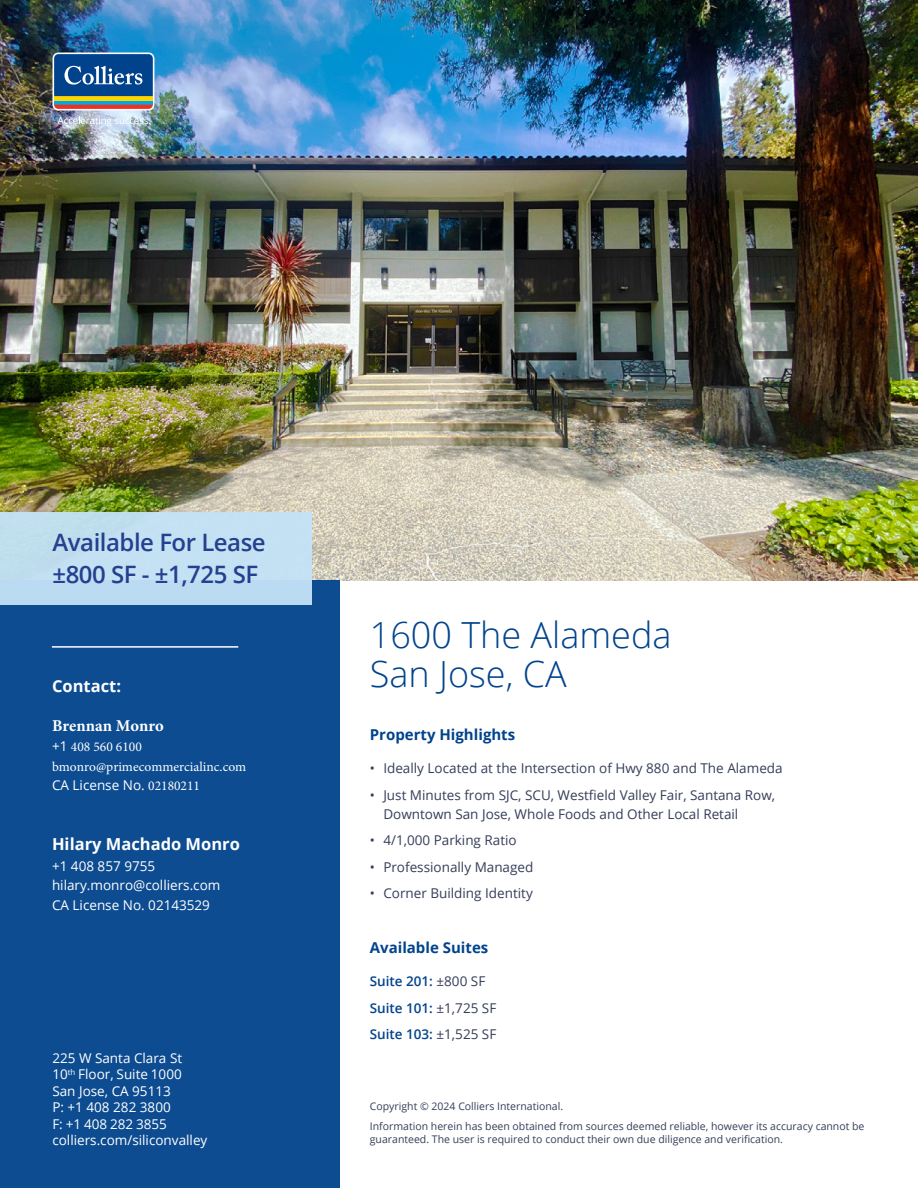
<style>
.page{position:relative;width:918px;height:1188px;background:#fff}
.page>*{position:absolute;margin:0;border:0;box-sizing:border-box;transform-origin:0 0}
.t1{font:300 36px/39px "Open Sans";color:#00438c}
.t2{font:600 24px/31.5px "Open Sans";letter-spacing:-.02em;color:#25408f}
.t3{font:700 16.5px "Open Sans";color:#fff}
.t4{font:700 16.5px "Minion Pro";color:#fff}
.t5{font:700 15px "Open Sans";color:#00438c}
.t6{font:13.5px/19.5px "Open Sans";color:#353e59}
.t7{font:13.5px/16.5px "Open Sans";color:#fff}
.t8{font:600 13.5px/26.2px "Open Sans";color:#00438c}
.t9{font:13.5px/19.4px "Minion Pro";color:#fff}
.t10{font:10.5px/20.1px "Open Sans";color:#353e59}
.s1{font-family:"Open Sans"}
.s2{font-family:"Minion Pro"}
.s3{font-weight:400;color:#353e59}
</style>
<div class="page">
<img style="left:0;top:0;width:918px;height:580px">
<div style="left:53px;top:53px;width:101px;height:58px;background:#fff;border-radius:6px"></div>
<div style="left:54px;top:100px;width:99px;height:5px;background:#00a8e4"></div>
<svg style="left:54px;top:96px;width:99px;height:4px"></svg>
<svg style="left:54px;top:105px;width:99px;height:4px"></svg>
<svg style="left:54px;top:54px;width:99px;height:42px;background:#1d5899"></svg>
<svg style="left:58px;top:117px;width:92px;height:9px"></svg>
<div style="left:0;top:580px;width:340px;height:608px;background:#0d4c91"></div>
<hr style="left:52px;top:646px;width:186px;height:2px;background:#fff">
<div style="left:0;top:512px;width:312px;height:93px;background:#c4e3f8"></div>
<h2 class="t2" style="left:52px;top:527px;width:215px">Available For Lease ±800 SF - ±1,725 SF</h2>
<p class="t3" style="left:52px;top:675px;width:71px">Contact:</p>
<p class="t4" style="left:52px;top:714px;width:113px">Brennan Monro</p>
<p class="t9" style="left:52px;top:738px;width:196px"><span class="s1">+1</span> 408 560 6100 bmonro@primecommercialinc.com</p>
<p class="t7" style="left:52px;top:777px;width:150px">CA License No. <span class="s2">02180211</span></p>
<p class="t3" style="left:52px;top:832px;width:189px">Hilary Machado Monro</p>
<p class="t7" style="left:52px;top:856px;width:170px;line-height:19.5px">+1 408 857 9755 hilary.monro@colliers.com<br>CA License No. 02143529</p>
<p class="t7" style="left:52px;top:1049px;width:157px">225 W Santa Clara St<br>10<sup>th</sup> Floor, Suite 1000<br>San Jose, CA 95113<br>P: +1 408 282 3800<br>F: +1 408 282 3855 colliers.com/siliconvalley</p>
<h1 class="t1" style="left:370px;top:615px;width:303px">1600 The Alameda<br>San Jose, CA</h1>
<p class="t5" style="left:370px;top:724px;width:147px">Property Highlights</p>
<p class="t6" style="left:370px;top:758px;width:414px">• Ideally Located at the Intersection of Hwy 880 and The Alameda</p>
<p class="t6" style="left:383px;top:785px;width:393px;text-indent:-14px">• Just Minutes from SJC, SCU, Westfield Valley Fair, Santana Row,<br>Downtown San Jose, Whole Foods and Other Local Retail</p>
<p class="t6" style="left:370px;top:830px;width:148px">• 4/1,000 Parking Ratio</p>
<p class="t6" style="left:370px;top:857px;width:165px">• Professionally Managed</p>
<p class="t6" style="left:370px;top:883px;width:164px">• Corner Building Identity</p>
<p class="t5" style="left:370px;top:937px;width:120px">Available Suites</p>
<p class="t8" style="left:370px;top:968px;width:128px">Suite 201: <span class="s3">±800 SF<br></span>Suite 101: <span class="s3">±1,725 SF<br></span>Suite 103: <span class="s3">±1,525 SF</span></p>
<p class="t10" style="left:370px;top:1096px;width:496px">Copyright © 2024 Colliers International.<br>Information herein has been obtained from sources deemed reliable, however its accuracy cannot be</p>
<p class="t10" style="left:370px;top:1128px;width:415px">guaranteed. The user is required to conduct their own due diligence and verification.</p>
</div>
